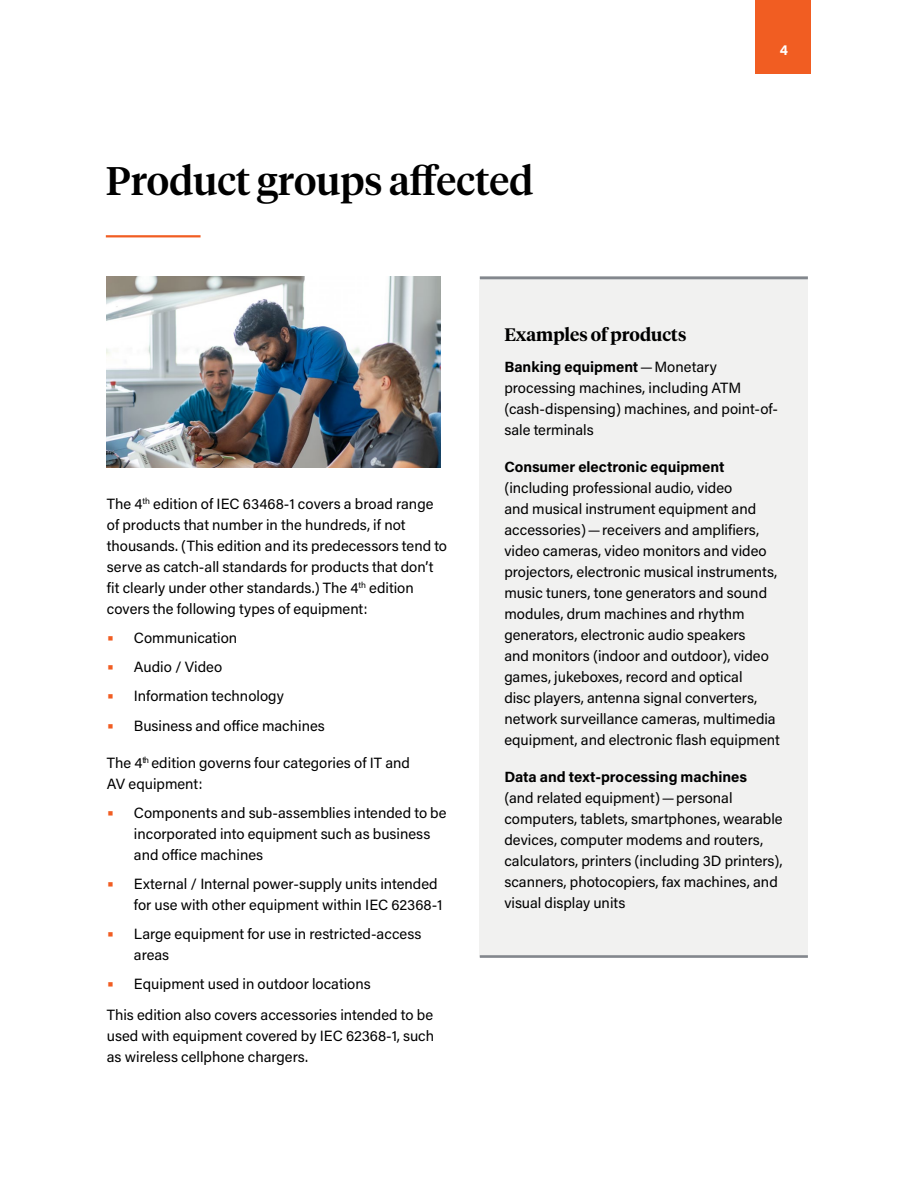
<style>
.page{position:relative;width:918px;height:1188px;background:#fff}
.page>*{position:absolute;margin:0;border:0;box-sizing:border-box;transform-origin:0 0}
.t1{font:500 39.75px "Tiempos Headline";color:#000}
.t2{font:600 18px "Tiempos Headline";color:#000}
.BODY_COPY__JUSTIFIED{font:14.85px/21px "Acumin Pro";color:#000}
.t3{font:700 14.7px "Acumin Pro";color:#fff}
.s1{font-weight:700;font-size:18px;color:#f15d22}
.s2{font-weight:700}
.s3{font-size:15px;color:#1e1b1d}
</style>
<div class="page">
<div style="left:480px;top:280px;width:328px;height:677px;background:#f1f1f0"></div>
<hr style="left:480px;top:276px;width:328px;height:3px;background:#83878d">
<hr style="left:480px;top:955px;width:328px;height:3px;background:#83878d">
<div style="left:756px;top:0;width:55px;height:73px;background:#f15d22"></div>
<hr style="left:106px;top:235px;width:95px;height:2px;background:#f15d22">
<img style="left:107px;top:277px;width:333px;height:190px">
<h3 class="t1" style="left:106px;top:154px;width:429px">Product groups affected</h3>
<p class="t3" style="left:780px;top:39px;width:10px">4</p>
<p class="BODY_COPY__JUSTIFIED" style="left:107px;top:493px;width:342px">The 4<sup>th</sup> edition of IEC 63468-1 covers a broad range of products that number in the hundreds, if not thousands. (This edition and its predecessors tend to serve as catch-all standards for products that don’t fit clearly under other standards.) The 4<sup>th</sup> edition covers the following types of equipment:</p>
<p class="BODY_COPY__JUSTIFIED" style="left:107px;top:627px;width:132px"><span class="s1">•</span> Communication</p>
<p class="BODY_COPY__JUSTIFIED" style="left:107px;top:656px;width:117px"><span class="s1">•</span> Audio / Video</p>
<p class="BODY_COPY__JUSTIFIED" style="left:107px;top:685px;width:178px"><span class="s1">•</span> Information technology</p>
<p class="BODY_COPY__JUSTIFIED" style="left:107px;top:714px;width:220px"><span class="s1">•</span> Business and office machines</p>
<p class="BODY_COPY__JUSTIFIED" style="left:107px;top:751px;width:305px">The 4<sup>th</sup> edition governs four categories of IT and<br>AV equipment:</p>
<p class="BODY_COPY__JUSTIFIED" style="left:134px;top:802px;width:314px;text-indent:-27px"><span class="s1">•</span> Components and sub-assemblies intended to be incorporated into equipment such as business and office machines</p>
<p class="BODY_COPY__JUSTIFIED" style="left:134px;top:873px;width:310px;text-indent:-27px"><span class="s1">•</span> External / Internal power-supply units intended for use with other equipment within IEC 62368-1</p>
<p class="BODY_COPY__JUSTIFIED" style="left:134px;top:923px;width:289px;text-indent:-27px"><span class="s1">•</span> Large equipment for use in restricted-access areas</p>
<p class="BODY_COPY__JUSTIFIED" style="left:107px;top:973px;width:265px"><span class="s1">•</span> Equipment used in outdoor locations</p>
<p class="BODY_COPY__JUSTIFIED" style="left:107px;top:1003px;width:329px;text-align:justify">This edition also covers accessories intended to be used with equipment covered by IEC 62368-1, such as wireless cellphone chargers.</p>
<h4 class="t2" style="left:504px;top:322px;width:184px">Examples of products</h4>
<p class="BODY_COPY__JUSTIFIED" style="left:504px;top:355px;width:275px"><span class="s2">Banking equipment</span> <span class="s3">—</span> Monetary processing machines, including ATM (cash-dispensing) machines, and point-of&shy;sale terminals</p>
<p class="BODY_COPY__JUSTIFIED" style="left:504px;top:455px;width:277px"><span class="s2">Consumer electronic equipment </span>(including professional audio, video<br>and musical instrument equipment and accessories) <span class="s3">—</span> receivers and amplifiers, video cameras, video monitors and video projectors, electronic musical instruments, music tuners, tone generators and sound modules, drum machines and rhythm generators, electronic audio speakers<br>and monitors (indoor and outdoor), video games, jukeboxes, record and optical<br>disc players, antenna signal converters, network surveillance cameras, multimedia equipment, and electronic flash equipment</p>
<p class="BODY_COPY__JUSTIFIED" style="left:504px;top:766px;width:280px"><span class="s2">Data and text-processing machines<br></span>(and related equipment) <span class="s3">—</span> personal computers, tablets, smartphones, wearable devices, computer modems and routers, calculators, printers (including 3D printers), scanners, photocopiers, fax machines, and visual display units</p>
</div>
